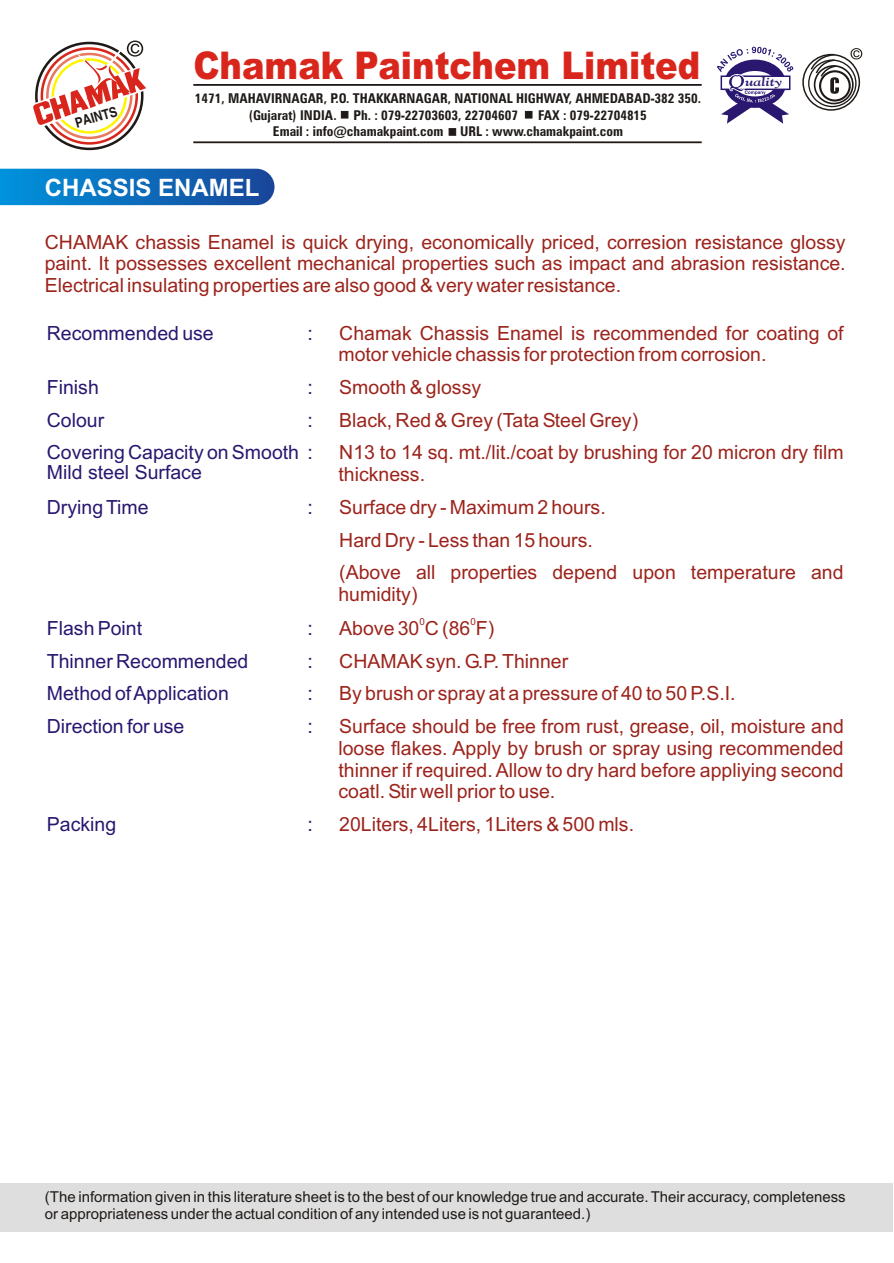
<style>
.page{position:relative;width:894px;height:1263px;background:#fff}
.page>*{position:absolute;margin:0;border:0;box-sizing:border-box;transform-origin:0 0}
.t1{font:900 38.25px "Arial";color:#d9261c;scale:.88 1}
.t2{font:700 24px "Arial";color:#fff}
.t3{font:19.5px/32.7px "Arial";color:#9c241c}
.t4{font:19.5px/32.7px "Arial";color:#291770;text-align:right}
.t5{font:15px/16.8px "Arial";color:#1f1a17}
.t6{font:700 13.5px/16.2px "Zurich Cn BT";color:#1f1a17}
.t7{font:italic 700 12.45px "Goudy Ol St BT";color:#291770;scale:1.28 1}
.t8{font:9.75px "Arial";color:#9c241c}
</style>
<div class="page">
<svg style="left:0;top:169px;width:275px;height:36px"></svg>
<div style="left:0;top:1183px;width:893px;height:48px;background:#dedede"></div>
<hr style="left:193px;top:84px;width:509px;height:2px;background:#1f1a17">
<hr style="left:193px;top:141px;width:509px;height:2px;background:#1f1a17">
<div style="left:449px;top:128px;width:7px;height:7px;background:#1f1a17;border:1px solid #1f1a17"></div>
<div style="left:525px;top:111px;width:7px;height:7px;background:#1f1a17"></div>
<div style="left:341px;top:111px;width:7px;height:7px;background:#1f1a17;border:1px solid #1f1a17"></div>
<svg style="left:802px;top:48px;width:60px;height:63px"></svg>
<svg style="left:717px;top:47px;width:76px;height:77px"></svg>
<svg style="left:33px;top:41px;width:113px;height:109px"></svg>
<h1 class="t1" style="left:193px;top:51px;width:578px">Chamak Paintchem Limited</h1>
<p class="t6" style="left:249px;top:92px;width:454px;text-indent:-54px">1471, MAHAVIRNAGAR, P.O. THAKKARNAGAR, NATIONAL HIGHWAY, AHMEDABAD-382 350. (Gujarat) INDIA. Ph. : 079-22703603, 22704607</p>
<p class="t6" style="left:273px;top:108px;width:376px;text-indent:265px">FAX : 079-22704815<br>Email : info@chamakpaint.com URL : www.chamakpaint.com</p>
<p class="t2" style="left:45px;top:178px;width:216px">CHASSIS ENAMEL</p>
<p class="t7" style="left:745px;top:77px;width:30px">uality</p>
<p class="t3" style="left:45px;top:233px;width:802px;line-height:21.8px;text-align:justify">CHAMAK chassis Enamel is quick drying, economically priced, corresion resistance glossy paint. It possesses excellent mechanical properties such as impact and abrasion resistance.<br>Electrical insulating properties are also good &amp; very water resistance.</p>
<p class="t4" style="left:47px;top:318px;width:168px">Recommended use</p>
<p class="t4" style="left:307px;top:318px;width:7px">:</p>
<p class="t4" style="left:47px;top:373px;width:54px">Finish</p>
<p class="t4" style="left:307px;top:373px;width:7px">:</p>
<p class="t4" style="left:47px;top:405px;width:59px">Colour</p>
<p class="t4" style="left:47px;top:405px;width:267px">:<br>Covering Capacity on Smooth :</p>
<p class="t4" style="left:47px;top:492px;width:103px">Drying Time</p>
<p class="t4" style="left:307px;top:492px;width:7px">:</p>
<p class="t4" style="left:47px;top:457px;width:157px">Mild steel Surface</p>
<p class="t4" style="left:47px;top:614px;width:97px">Flash Point</p>
<p class="t4" style="left:307px;top:614px;width:7px">:</p>
<p class="t4" style="left:47px;top:646px;width:203px">Thinner Recommended</p>
<p class="t4" style="left:307px;top:646px;width:7px">:</p>
<p class="t4" style="left:47px;top:679px;width:184px">Method of Application</p>
<p class="t4" style="left:307px;top:679px;width:7px">:</p>
<p class="t4" style="left:47px;top:712px;width:139px">Direction for use</p>
<p class="t4" style="left:307px;top:712px;width:7px">:</p>
<p class="t4" style="left:47px;top:810px;width:71px">Packing</p>
<p class="t4" style="left:307px;top:810px;width:7px">:</p>
<p class="t3" style="left:338px;top:324px;width:507px;line-height:21.8px">Chamak Chassis Enamel is recommended for coating of motor vehicle chassis for protection from corrosion.</p>
<p class="t3" style="left:339px;top:373px;width:506px">Smooth &amp; glossy<br>Black, Red &amp; Grey (Tata Steel Grey)<br>N13 to 14 sq. mt./lit./coat by brushing for 20 micron dry film</p>
<p class="t3" style="left:338px;top:460px;width:507px">thickness.<br>Surface dry - Maximum 2 hours.<br>Hard Dry - Less than 15 hours.<br>(Above all properties depend upon temperature and</p>
<p class="t3" style="left:338px;top:580px;width:81px">humidity)</p>
<p class="t8" style="left:419px;top:618px;width:7px">0</p>
<p class="t8" style="left:470px;top:618px;width:7px">0</p>
<p class="t3" style="left:339px;top:614px;width:506px">Above 30 C (86 F)<br>CHAMAK syn. G.P. Thinner<br>By brush or spray at a pressure of 40 to 50 P.S.I.<br>Surface should be free from rust, grease, oil, moisture and</p>
<p class="t3" style="left:338px;top:739px;width:507px;line-height:21.8px;text-align:justify">loose flakes. Apply by brush or spray using recommended thinner if required. Allow to dry hard before appliying second coatl. Stir well prior to use.</p>
<p class="t3" style="left:339px;top:810px;width:296px">20Liters, 4Liters, 1Liters &amp; 500 mls.</p>
<p class="t5" style="left:45px;top:1190px;width:802px">(The information given in this literature sheet is to the best of our knowledge true and accurate. Their accuracy, completeness or appropriateness under the actual condition of any intended use is not guaranteed.)</p>
</div>
